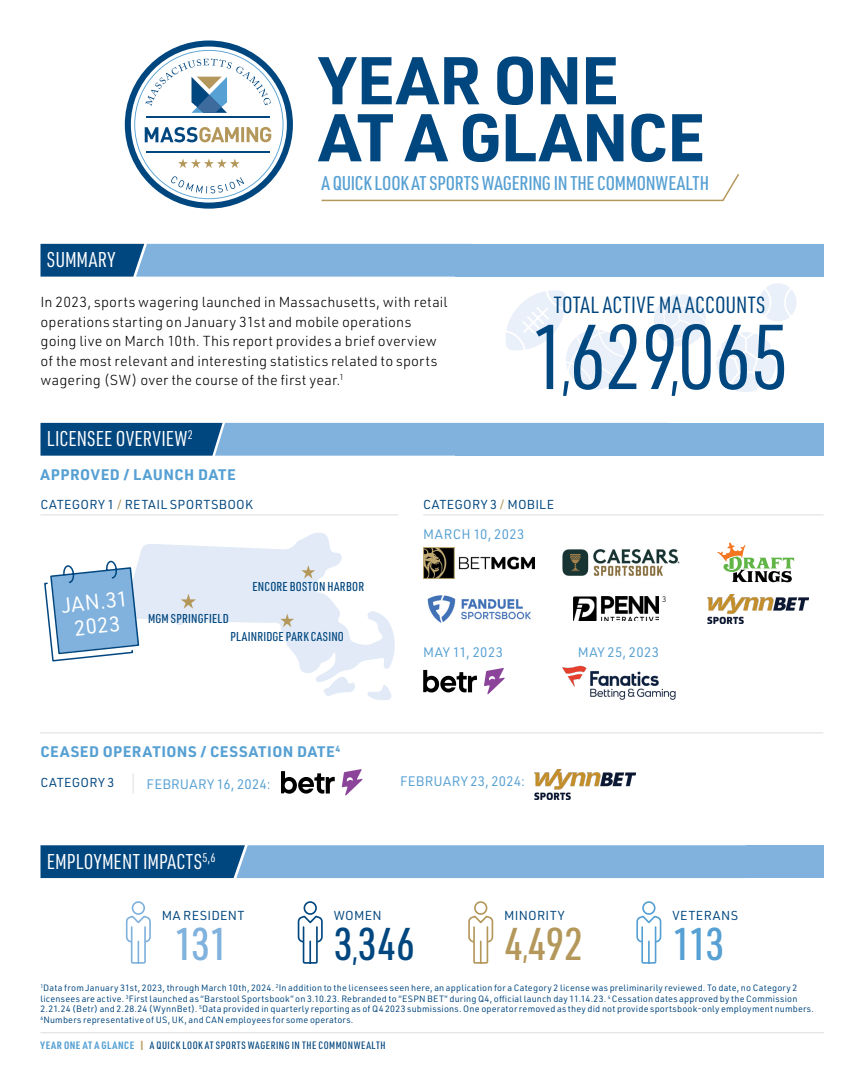
<style>
.page{position:relative;width:864px;height:1080px;background:#fff}
.page>*{position:absolute;margin:0;border:0;box-sizing:border-box;transform-origin:0 0}
.t1{font:90px "URWDIN Cond";letter-spacing:-.015em;color:#00467f}
.t2{font:700 66px/57px "URWDIN";letter-spacing:-.02em;color:#00467f}
.t3{font:500 45px "URWDIN Cond";color:#b4975a}
.t4{font:500 45px "URWDIN Cond";color:#00467f}
.t5{font:500 45px "URWDIN Cond";color:#56a0d3}
.t6{font:500 45px "URWDIN Cond";color:#80b2dd}
.t7{font:22.95px "URWDIN Cond";letter-spacing:.015em;color:#00467f}
.t8{font:21px "URWDIN Cond";letter-spacing:.005em;color:#fff}
.t9{font:21px/24px "URWDIN";color:#fff;text-align:center}
.t10{font:500 19.5px "URWDIN Cond";letter-spacing:-.01em;color:#56a0d3}
.t11{font:700 15px "URWDIN";letter-spacing:.04em;color:#56a0d3}
.t12{font:300 14.25px/19.5px "URWDIN";letter-spacing:.015em;color:#000}
.t13{font:13.5px "URWDIN";letter-spacing:.02em;color:#56a0d3}
.t14{font:12.75px "URWDIN";letter-spacing:.025em;color:#00467f}
.t15{font:12.75px "URWDIN";letter-spacing:.045em;color:#00467f}
.t16{font:500 12.6px "URWDIN Cond";letter-spacing:.02em;color:#00467f}
.t17{font:500 10.5px "URWDIN Cond";letter-spacing:.05em;color:#00467f}
.t18{font:9px/10.5px "URWDIN";letter-spacing:.02em;color:#00467f}
.t19{font:300 7.8px "URWDIN";color:#000}
.s1{font-size:52.5px}
.s2{color:#b4975a}
.s3{font-size:26.25px}
.s4{font-weight:700;color:#56a0d3}
.s5{font-family:"URWDIN";font-weight:700;color:#b4975a}
</style>
<div class="page">
<svg style="left:125px;top:41px;width:168px;height:168px"></svg>
<svg style="left:321px;top:174px;width:418px;height:28px"></svg>
<svg style="left:759px;top:283px;width:38px;height:38px"></svg>
<svg style="left:506px;top:290px;width:120px;height:100px"></svg>
<svg style="left:654px;top:294px;width:52px;height:52px"></svg>
<svg style="left:716px;top:332px;width:60px;height:60px"></svg>
<svg style="left:40px;top:244px;width:415px;height:33px;background:#649ac7"></svg>
<div style="left:455px;top:244px;width:369px;height:33px;background:#80b2dd"></div>
<svg style="left:41px;top:845px;width:705px;height:33px;background:#5d94c2"></svg>
<div style="left:746px;top:845px;width:78px;height:33px;background:#80b2dd"></div>
<svg style="left:468px;top:901px;width:26px;height:63px"></svg>
<svg style="left:297px;top:901px;width:26px;height:63px"></svg>
<svg style="left:636px;top:901px;width:26px;height:63px"></svg>
<svg style="left:125px;top:901px;width:26px;height:63px"></svg>
<hr style="left:40px;top:1032px;width:784px;height:1px;background:#dcddde">
<svg style="left:138px;top:532px;width:257px;height:150px"></svg>
<svg style="left:323px;top:676px;width:32px;height:20px"></svg>
<svg style="left:367px;top:685px;width:24px;height:15px"></svg>
<svg style="left:280px;top:614px;width:14px;height:13px"></svg>
<svg style="left:181px;top:594px;width:15px;height:15px"></svg>
<svg style="left:301px;top:565px;width:14px;height:14px"></svg>
<svg style="left:40px;top:423px;width:415px;height:33px;background:#4c85b5"></svg>
<hr style="left:40px;top:733px;width:783px;height:1px;background:#dcddde">
<svg style="left:484px;top:668px;width:21px;height:26px"></svg>
<svg style="left:423px;top:670px;width:54px;height:23px"></svg>
<img style="left:562px;top:549px;width:118px;height:27px">
<img style="left:573px;top:597px;width:86px;height:24px">
<img style="left:423px;top:547px;width:111px;height:32px">
<img style="left:427px;top:595px;width:104px;height:28px">
<img style="left:708px;top:594px;width:100px;height:30px">
<svg style="left:717px;top:542px;width:77px;height:40px"></svg>
<img style="left:562px;top:665px;width:114px;height:35px">
<hr style="left:40px;top:515px;width:358px;height:1px;background:#dcddde">
<hr style="left:423px;top:515px;width:400px;height:1px;background:#dcddde">
<svg style="left:342px;top:769px;width:20px;height:26px"></svg>
<svg style="left:281px;top:771px;width:54px;height:23px"></svg>
<img style="left:535px;top:770px;width:100px;height:29px">
<svg style="left:133px;top:773px;width:1px;height:21px"></svg>
<div style="left:455px;top:423px;width:369px;height:33px;background:#80b2dd"></div>
<svg style="left:44px;top:560px;width:96px;height:102px"></svg>
<h3 class="t8" style="left:47px;top:246px;width:70px">SUMMARY</h3>
<h2 class="t2" style="left:319px;top:49px;width:388px">YEAR ONE<br>AT A GLANCE</h2>
<h3 class="t10" style="left:322px;top:170px;width:389px">A QUICK LOOK AT SPORTS WAGERING IN THE COMMONWEALTH</h3>
<p class="t12" style="left:40px;top:292px;width:409px">In 2023, sports wagering launched in Massachusetts, with retail operations starting on January 31st and mobile operations going live on March 10th. This report provides a brief overview of the most relevant and interesting statistics related to sports wagering (SW) over the course of the first year.<sup>1</sup></p>
<h3 class="t7" style="left:554px;top:290px;width:213px">TOTAL ACTIVE MA ACCOUNTS</h3>
<h1 class="t1" style="left:530px;top:298px;width:261px">1<span class="s1">,</span>629<span class="s1">,</span>065</h1>
<h3 class="t8" style="left:47px;top:425px;width:148px">LICENSEE OVERVIEW<sup>2</sup></h3>
<h3 class="t11" style="left:40px;top:465px;width:197px">APPROVED / LAUNCH DATE</h3>
<h3 class="t14" style="left:40px;top:496px;width:214px">CATEGORY 1 <span class="s2">/</span> RETAIL SPORTSBOOK</h3>
<h3 class="t14" style="left:423px;top:496px;width:132px">CATEGORY 3 <span class="s2">/</span> MOBILE</h3>
<h3 class="t13" style="left:423px;top:525px;width:103px">MARCH 10, 2023</h3>
<h3 class="t9" style="left:60px;top:593px;width:68px;rotate:-6deg">JAN.31<br>2023</h3>
<h3 class="t16" style="left:148px;top:610px;width:82px">MGM SPRINGFIELD</h3>
<h3 class="t16" style="left:252px;top:579px;width:113px">ENCORE BOSTON HARBOR</h3>
<h3 class="t16" style="left:230px;top:628px;width:115px">PLAINRIDGE PARK CASINO</h3>
<h3 class="t13" style="left:423px;top:643px;width:81px">MAY 11, 2023</h3>
<p class="t19" style="left:662px;top:594px;width:6px">3</p>
<h3 class="t13" style="left:578px;top:643px;width:83px">MAY 25, 2023</h3>
<h3 class="t11" style="left:40px;top:742px;width:301px">CEASED OPERATIONS / CESSATION DATE<sup>4</sup></h3>
<h3 class="t14" style="left:40px;top:774px;width:75px">CATEGORY 3</h3>
<h3 class="t13" style="left:147px;top:775px;width:126px">FEBRUARY 16, 2024:</h3>
<h3 class="t13" style="left:400px;top:773px;width:126px">FEBRUARY 23, 2024:</h3>
<h3 class="t8" style="left:47px;top:847px;width:170px">EMPLOYMENT IMPACTS<sup>5,6</sup></h3>
<h3 class="t14" style="left:162px;top:907px;width:84px">MA RESIDENT</h3>
<h3 class="t6" style="left:175px;top:914px;width:55px">131</h3>
<h3 class="t14" style="left:334px;top:907px;width:49px">WOMEN</h3>
<h3 class="t4" style="left:334px;top:914px;width:83px">3<span class="s3">,</span>346</h3>
<h3 class="t14" style="left:504px;top:907px;width:62px">MINORITY</h3>
<h3 class="t3" style="left:504px;top:914px;width:81px">4<span class="s3">,</span>492</h3>
<h3 class="t15" style="left:672px;top:907px;width:67px">VETERANS</h3>
<h3 class="t5" style="left:672px;top:914px;width:53px">113</h3>
<p class="t18" style="left:40px;top:982px;width:775px"><sup>1</sup>Data from January 31st, 2023, through March 10th, 2024. <sup>2</sup>In addition to the licensees seen here, an application for a Category 2 license was preliminarily reviewed. To date, no Category 2 licensees are active. <sup>3</sup>First launched as “Barstool Sportsbook” on 3.10.23. Rebranded to “ESPN BET” during Q4, official launch day 11.14.23. <sup>4</sup> Cessation dates approved by the Commission 2.21.24 (Betr) and 2.28.24 (WynnBet). <sup>5</sup>Data provided in quarterly reporting as of Q4 2023 submissions. One operator removed as they did not provide sportsbook-only employment numbers.<br><sup>6</sup>Numbers representative of US, UK, and CAN employees for some operators.</p>
<p class="t17" style="left:40px;top:1038px;width:347px"><span class="s4">YEAR ONE AT A GLANCE</span> <span class="s5">|</span> A QUICK LOOK AT SPORTS WAGERING IN THE COMMONWEALTH</p>
</div>
